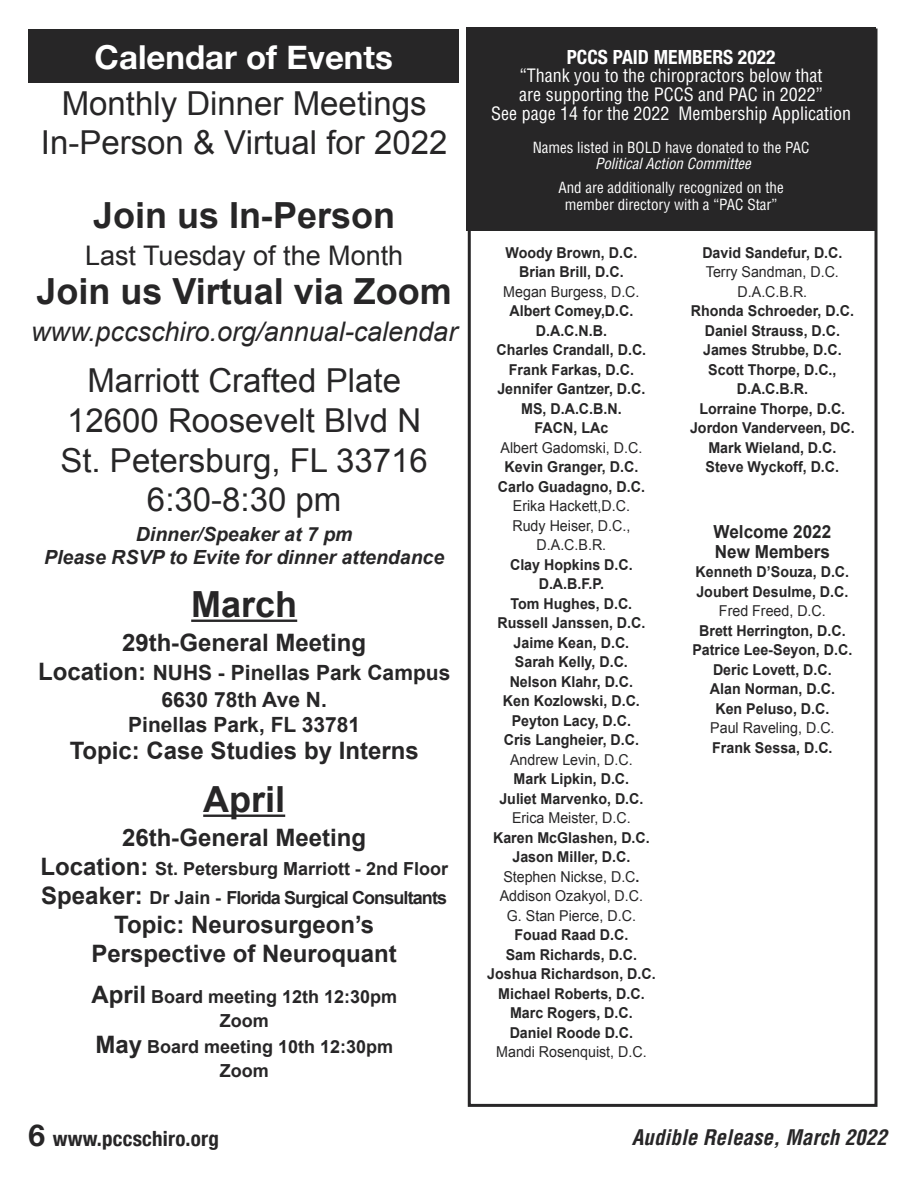
<style>
.page{position:relative;width:918px;height:1188px;background:#fff}
.page>*{position:absolute;margin:0;border:0;box-sizing:border-box;transform-origin:0 0}
.t1{font:700 36px "Arial";color:#272627}
.t2{font:33px/39.6px "Arial";color:#272627;text-align:center}
.t3{font:700 33px "Helvetica Neue";color:#fff}
.t4{font:italic 27px "Arial";color:#272627}
.t5{font:27px "Arial";color:#272627}
.t6{font:700 24px/28.8px "Arial";color:#272627;text-align:center}
.t7{font:700 21px/26px "Arial";color:#272627;text-align:center}
.t8{font:italic 700 condensed 21px "Helvetica";letter-spacing:.005em;color:#272627}
.t9{font:700 condensed 21px "Helvetica Neue";letter-spacing:.01em;color:#272627}
.t10{font:italic 700 19.5px/23.4px "Arial";color:#272627;text-align:center}
.t11{font:700 condensed 19.5px "Helvetica Neue";color:#fff}
.t12{font:700 18px/24.9px "Arial";color:#272627}
.t13{font:condensed 18px/18.8px "Helvetica";color:#fff;text-align:center}
.t14{font:700 18px/19.5px "Arial";color:#272627;scale:.95 1}
.t15{font:700 15px/19.5px "Arial";color:#272627;text-align:center;scale:.95 1}
.t16{font:15px/19.5px "Arial";color:#272627;text-align:center;scale:.95 1}
.t17{font:condensed 15px/16.5px "Helvetica";color:#fff;text-align:center}
.t18{font:italic condensed 15px "Helvetica";color:#fff}
.s1{font-size:24px}
.s2{font-weight:700}
.s3{font-stretch:normal;font-size:30px}
</style>
<div class="page">
<div style="left:28px;top:29px;width:431px;height:54px;background:#272627"></div>
<hr style="left:191px;top:620px;width:106px;height:2px;background:#272627">
<hr style="left:203px;top:815px;width:82px;height:2px;background:#272627">
<div style="left:468px;top:28px;width:410px;height:1079px;border:3px solid #272627"></div>
<div style="left:466px;top:27px;width:410px;height:203px;background:#272627"></div>
<h2 class="t3" style="left:95px;top:36px;width:300px">Calendar of Events</h2>
<h2 class="t2" style="left:41px;top:83px;width:408px">Monthly Dinner Meetings<br>In-Person &amp; Virtual for 2022</h2>
<h1 class="t1" style="left:93px;top:196px;width:304px">Join us In-Person</h1>
<h3 class="t5" style="left:85px;top:241px;width:320px">Last Tuesday of the Month</h3>
<h1 class="t1" style="left:37px;top:271px;width:417px">Join us Virtual via Zoom</h1>
<h3 class="t4" style="left:31px;top:316px;width:428px">www.pccschiro.org/annual-calendar</h3>
<h2 class="t2" style="left:60px;top:361px;width:369px">Marriott Crafted Plate<br>12600 Roosevelt Blvd N<br>St. Petersburg, FL 33716<br>6:30-8:30 pm</h2>
<h3 class="t10" style="left:44px;top:523px;width:402px">Dinner/Speaker at 7 pm<br>Please RSVP to Evite for dinner attendance</h3>
<h1 class="t1" style="left:191px;top:584px;width:108px">March</h1>
<h3 class="t6" style="left:122px;top:629px;width:246px">29th-General Meeting</h3>
<h3 class="t7" style="left:38px;top:660px;width:414px"><span class="s1">Location:</span> NUHS - Pinellas Park Campus<br>6630 78th Ave N.<br>Pinellas Park, FL 33781</h3>
<h3 class="t6" style="left:70px;top:737px;width:350px">Topic: Case Studies by Interns</h3>
<h1 class="t1" style="left:203px;top:779px;width:84px">April</h1>
<h3 class="t6" style="left:122px;top:824px;width:246px">26th-General Meeting</h3>
<p class="t12" style="left:40px;top:855px;width:409px;line-height:28.8px"><span class="s1">Location:</span> St. Petersburg Marriott - 2nd Floor<br><span class="s1">Speaker:</span> Dr Jain - Florida Surgical Consultants</p>
<h3 class="t6" style="left:92px;top:910px;width:307px">Topic: Neurosurgeon’s<br>Perspective of Neuroquant</h3>
<p class="t12" style="left:91px;top:984px;width:307px;text-align:center"><span class="s1">April</span> Board meeting 12th 12:30pm<br>Zoom<br><span class="s1">May</span> Board meeting 10th 12:30pm<br>Zoom</p>
<h3 class="t11" style="left:567px;top:45px;width:210px">PCCS PAID MEMBERS 2022</h3>
<p class="t13" style="left:491px;top:67px;width:361px">“Thank you to the chiropractors below that<br>are supporting the PCCS and PAC in 2022”<br>See page 14 for the 2022 Membership Application</p>
<p class="t17" style="left:533px;top:139px;width:278px">Names listed in BOLD have donated to the PAC</p>
<p class="t18" style="left:595px;top:155px;width:160px">Political Action Committee</p>
<p class="t17" style="left:559px;top:180px;width:227px">And are additionally recognized on the member directory with a “PAC Star”</p>
<p class="t15" style="left:505px;top:243px;width:140px">Woody Brown, D.C.<br>Brian Brill, D.C.</p>
<p class="t16" style="left:503px;top:282px;width:145px">Megan Burgess, D.C.</p>
<p class="t15" style="left:497px;top:301px;width:159px">Albert Comey,D.C.<br>D.A.C.N.B.<br>Charles Crandall, D.C.<br>Frank Farkas, D.C.<br>Jennifer Gantzer, D.C.<br>MS, D.A.C.B.N.<br>FACN, LAc</p>
<p class="t16" style="left:501px;top:438px;width:151px">Albert Gadomski, D.C.</p>
<p class="t15" style="left:498px;top:457px;width:157px">Kevin Granger, D.C.<br>Carlo Guadagno, D.C.</p>
<p class="t16" style="left:512px;top:496px;width:126px">Erika Hackett,D.C.<br>Rudy Heiser, D.C.,<br>D.A.C.B.R.</p>
<p class="t15" style="left:497px;top:555px;width:157px">Clay Hopkins D.C.<br>D.A.B.F.P.<br>Tom Hughes, D.C.<br>Russell Janssen, D.C.<br>Jaime Kean, D.C.<br>Sarah Kelly, D.C.<br>Nelson Klahr, D.C.<br>Ken Kozlowski, D.C.<br>Peyton Lacy, D.C.<br>Cris Langheier, D.C.</p>
<p class="t16" style="left:510px;top:750px;width:131px">Andrew Levin, D.C.</p>
<p class="t15" style="left:499px;top:769px;width:153px">Mark Lipkin, D.C.<br>Juliet Marvenko, D.C.</p>
<p class="t16" style="left:512px;top:808px;width:127px">Erica Meister, D.C.</p>
<p class="t16" style="left:493px;top:828px;width:167px"><span class="s2">Karen McGlashen, D.C.<br>Jason Miller, D.C.<br></span>Stephen Nickse, D.C<span class="s2">.<br></span>Addison Ozakyol, D.C.<br>G. Stan Pierce, D.C.</p>
<p class="t15" style="left:487px;top:925px;width:179px">Fouad Raad D.C.<br>Sam Richards, D.C.<br>Joshua Richardson, D.C.<br>Michael Roberts, D.C.<br>Marc Rogers, D.C.<br>Daniel Roode D.C.</p>
<p class="t16" style="left:496px;top:1042px;width:160px">Mandi Rosenquist, D.C.</p>
<p class="t15" style="left:702px;top:243px;width:149px">David Sandefur, D.C.</p>
<p class="t16" style="left:706px;top:262px;width:142px">Terry Sandman, D.C.<br>D.A.C.B.R.</p>
<p class="t15" style="left:690px;top:301px;width:175px">Rhonda Schroeder, D.C.<br>Daniel Strauss, D.C.<br>James Strubbe, D.C.<br>Scott Thorpe, D.C.,<br>D.A.C.B.R.<br>Lorraine Thorpe, D.C.<br>Jordon Vanderveen, DC.<br>Mark Wieland, D.C.<br>Steve Wyckoff, D.C.</p>
<p class="t14" style="left:714px;top:522px;width:125px">Welcome 2022<br>New Members</p>
<p class="t15" style="left:696px;top:562px;width:163px;text-align:left">Kenneth D’Souza, D.C.<br>Joubert Desulme, D.C.</p>
<p class="t16" style="left:719px;top:601px;width:114px">Fred Freed, D.C.</p>
<p class="t15" style="left:692px;top:621px;width:170px">Brett Herrington, D.C.<br>Patrice Lee-Seyon, D.C.<br>Deric Lovett, D.C.<br>Alan Norman, D.C.<br>Ken Peluso, D.C.</p>
<p class="t16" style="left:710px;top:718px;width:132px">Paul Raveling, D.C.</p>
<p class="t15" style="left:712px;top:738px;width:128px">Frank Sessa, D.C.</p>
<h3 class="t9" style="left:28px;top:1126px;width:192px"><span class="s3">6</span> www.pccschiro.org</h3>
<h3 class="t8" style="left:632px;top:1126px;width:257px">Audible Release, March 2022</h3>
</div>
